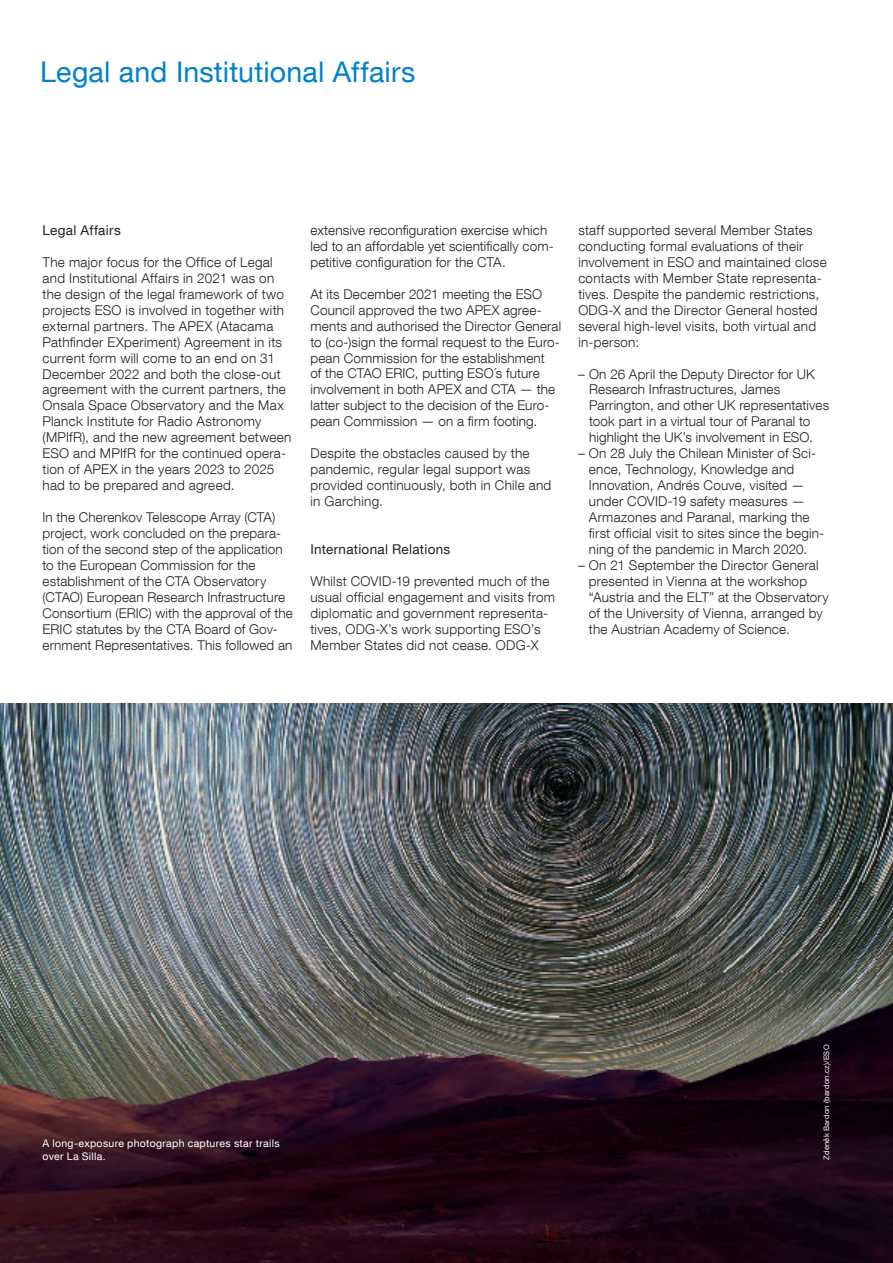
<style>
.page{position:relative;width:893px;height:1263px;background:#fff}
.page>*{position:absolute;margin:0;border:0;box-sizing:border-box;transform-origin:0 0}
.article_title{font:28.5px "Helvetica Neue LT Com";letter-spacing:.005em;color:#0081c8}
._45_9pt{font:300 13.5px/15.9px "Helvetica Neue LT Com";letter-spacing:.015em;color:#231f20}
._45_9pt-2{font:13.5px "Helvetica Neue LT Com";letter-spacing:.02em;color:#231f20}
._45_7pt{font:10.5px/12.8px "Helvetica Neue LT Com";letter-spacing:.03em;color:#fff}
.Photo_credits_white{font:7.5px "Helvetica Neue LT Com";letter-spacing:.035em;color:#fff}
</style>
<div class="page">
<img style="left:0;top:704px;width:893px;height:559px">
<p class="article_title" style="left:40px;top:54px;width:377px">Legal and Institutional Affairs</p>
<p class="_45_9pt-2" style="left:43px;top:222px;width:80px">Legal Affairs</p>
<p class="_45_9pt" style="left:43px;top:254px;width:250px">The major focus for the Office of Legal and Institutional Affairs in 2021 was on the design of the legal framework of two projects ESO is involved in together with external partners. The APEX (Atacama Pathfinder EXperiment) Agreement in its current form will come to an end on 31<br>December 2022 and both the close-out agreement with the current partners, the Onsala Space Observatory and the Max Planck Institute for Radio Astronomy (MPIfR), and the new agreement between ESO and MPIfR for the continued opera&shy;tion of APEX in the years 2023 to 2025 had to be prepared and agreed.</p>
<p class="_45_9pt" style="left:43px;top:509px;width:252px">In the Cherenkov Telescope Array (CTA) project, work concluded on the prepara&shy;tion of the second step of the application to the European Commission for the establishment of the CTA Observatory (CTAO) European Research Infrastructure Consortium (ERIC) with the approval of the ERIC statutes by the CTA Board of Gov&shy;ernment Representatives. This followed an</p>
<p class="_45_9pt" style="left:310px;top:222px;width:245px">extensive reconfiguration exercise which led to an affordable yet scientifically com&shy;petitive configuration for the CTA.</p>
<p class="_45_9pt" style="left:310px;top:286px;width:252px">At its December 2021 meeting the ESO Council approved the two APEX agree&shy;ments and authorised the Director General to (co-)sign the formal request to the Euro&shy;pean Commission for the establishment<br>of the CTAO ERIC, putting ESO´s future involvement in both APEX and CTA — the latter subject to the decision of the Euro&shy;pean Commission — on a firm footing.</p>
<p class="_45_9pt" style="left:310px;top:445px;width:242px">Despite the obstacles caused by the pandemic, regular legal support was provided continuously, both in Chile and in Garching.</p>
<p class="_45_9pt-2" style="left:310px;top:541px;width:141px">International Relations</p>
<p class="_45_9pt" style="left:310px;top:573px;width:246px">Whilst COVID-19 prevented much of the usual official engagement and visits from diplomatic and government representa&shy;tives, ODG-X’s work supporting ESO’s Member States did not cease. ODG-X</p>
<p class="_45_9pt" style="left:578px;top:222px;width:250px">staff supported several Member States conducting formal evaluations of their involvement in ESO and maintained close contacts with Member State representa&shy;tives. Despite the pandemic restrictions, ODG-X and the Director General hosted several high-level visits, both virtual and in-person:</p>
<p class="_45_9pt" style="left:589px;top:365px;width:242px;text-indent:-11px">– On 26 April the Deputy Director for UK Research Infrastructures, James Parrington, and other UK representatives took part in a virtual tour of Paranal to highlight the UK’s involvement in ESO.</p>
<p class="_45_9pt" style="left:589px;top:445px;width:237px;text-indent:-11px">– On 28 July the Chilean Minister of Sci&shy;ence, Technology, Knowledge and Innovation, Andrés Couve, visited — under COVID-19 safety measures — Armazones and Paranal, marking the first official visit to sites since the begin&shy;ning of the pandemic in March 2020.</p>
<p class="_45_9pt" style="left:589px;top:557px;width:241px;text-indent:-11px">– On 21 September the Director General presented in Vienna at the workshop “Austria and the ELT” at the Observatory of the University of Vienna, arranged by the Austrian Academy of Science.</p>
<p class="_45_7pt" style="left:43px;top:1137px;width:239px">A long-exposure photograph captures star trails over La Silla.</p>
<p class="Photo_credits_white" style="left:822px;top:1160px;width:117px;rotate:-90deg">Zdeněk Bardon (bardon.cz)/ESO</p>
</div>
